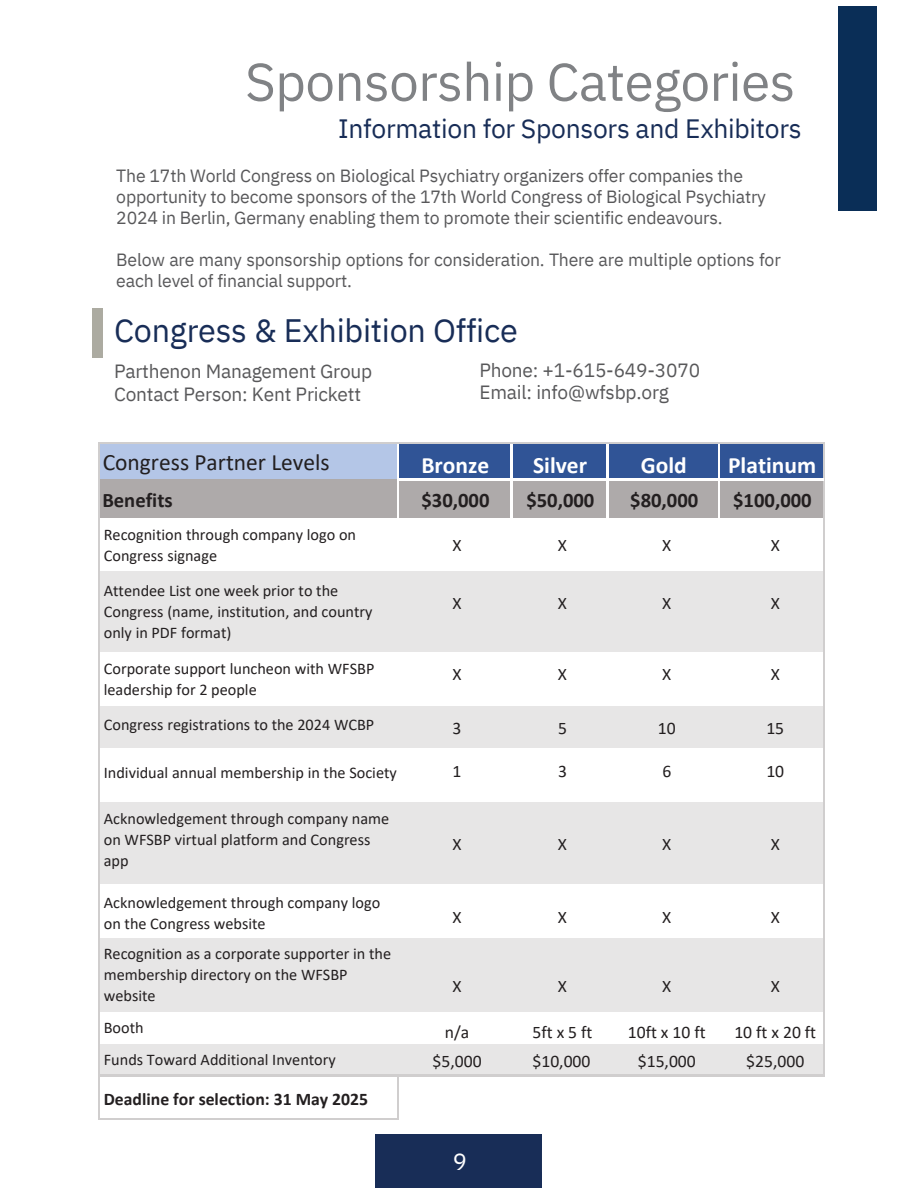
<style>
.page{position:relative;width:918px;height:1188px;background:#fff}
.page>*{position:absolute;margin:0;border:0;box-sizing:border-box;transform-origin:0 0}
.t1{font:52.95px "IBM Plex Sans";letter-spacing:-.01em;color:#808285}
.t2{font:32.4px "IBM Plex Sans";letter-spacing:-.01em;color:#182d57}
.t3{font:26.55px "IBM Plex Sans";letter-spacing:-.01em;color:#182d57}
.t4{font:700 23.55px "Calibri";color:#fff}
.t5{font:23.55px "Calibri";color:#231f20}
.t6{font:23.55px "IBM Plex Sans";color:#fff}
.t7{font:700 20.7px "Calibri";color:#231f20}
.t8{font:19.2px/22px "IBM Plex Sans";letter-spacing:-.01em;color:#58585a}
.t9{font:17.7px/21px "IBM Plex Sans";letter-spacing:-.01em;color:#58585a}
.t10{font:17.7px/28.7px "Calibri";color:#231f20;text-align:center}
.t11{font:700 17.7px "Calibri";color:#231f20}
.t12{font:16.2px/21px "Calibri";color:#231f20}
</style>
<div class="page">
<div style="left:92px;top:308px;width:11px;height:50px;background:#acaba1"></div>
<div style="left:376px;top:1134px;width:166px;height:53px;background:#182d57"></div>
<div style="left:100px;top:444px;width:298px;height:36px;background:#b4c6e7"></div>
<div style="left:398px;top:444px;width:426px;height:36px;background:#305496"></div>
<div style="left:100px;top:480px;width:724px;height:37px;background:#aeaaaa"></div>
<div style="left:100px;top:571px;width:724px;height:81px;background:#e7e6e6"></div>
<div style="left:100px;top:707px;width:724px;height:40px;background:#e7e6e6"></div>
<div style="left:100px;top:803px;width:724px;height:81px;background:#e7e6e6"></div>
<div style="left:100px;top:939px;width:724px;height:73px;background:#e7e6e6"></div>
<div style="left:100px;top:1044px;width:724px;height:32px;background:#e7e6e6"></div>
<hr style="left:397px;top:444px;width:1px;height:73px;background:#fff">
<hr style="left:98px;top:442px;width:2px;height:678px;background:#d0cece">
<hr style="left:397px;top:1076px;width:1px;height:44px;background:#d0cece">
<hr style="left:511px;top:444px;width:1px;height:73px;background:#fff">
<hr style="left:607px;top:444px;width:1px;height:73px;background:#fff">
<hr style="left:718px;top:444px;width:2px;height:73px;background:#fff">
<hr style="left:823px;top:444px;width:2px;height:632px;background:#d0cece">
<hr style="left:100px;top:442px;width:725px;height:2px;background:#d0cece">
<hr style="left:398px;top:479px;width:425px;height:1px;background:#fff">
<hr style="left:100px;top:1075px;width:725px;height:1px;background:#d0cece">
<hr style="left:100px;top:1118px;width:298px;height:2px;background:#d0cece">
<div style="left:838px;top:6px;width:39px;height:205px;background:#0a2e57"></div>
<h1 class="t1" style="left:245px;top:47px;width:552px">Sponsorship Categories</h1>
<h3 class="t3" style="left:338px;top:111px;width:465px">Information for Sponsors and Exhibitors</h3>
<p class="t9" style="left:116px;top:165px;width:651px">The 17th World Congress on Biological Psychiatry organizers offer companies the opportunity to become sponsors of the 17th World Congress of Biological Psychiatry<br>2024 in Berlin, Germany enabling them to promote their scientific endeavours.</p>
<p class="t9" style="left:116px;top:249px;width:666px">Below are many sponsorship options for consideration. There are multiple options for each level of financial support.</p>
<h2 class="t2" style="left:114px;top:309px;width:405px">Congress &amp; Exhibition Office</h2>
<p class="t8" style="left:114px;top:360px;width:260px">Parthenon Management Group<br>Contact Person: Kent Prickett</p>
<p class="t8" style="left:479px;top:359px;width:222px">Phone: +1-615-649-3070<br>Email: info@wfsbp.org</p>
<h3 class="t5" style="left:103px;top:452px;width:229px">Congress Partner Levels</h3>
<h3 class="t4" style="left:421px;top:455px;width:69px">Bronze</h3>
<h3 class="t4" style="left:533px;top:455px;width:55px">Silver</h3>
<h3 class="t4" style="left:641px;top:455px;width:47px">Gold</h3>
<h3 class="t4" style="left:728px;top:455px;width:90px">Platinum</h3>
<p class="t7" style="left:102px;top:492px;width:72px">Benefits</p>
<p class="t7" style="left:421px;top:492px;width:70px">$30,000</p>
<p class="t7" style="left:526px;top:492px;width:70px">$50,000</p>
<p class="t7" style="left:630px;top:492px;width:70px">$80,000</p>
<p class="t7" style="left:733px;top:492px;width:80px">$100,000</p>
<p class="t12" style="left:104px;top:526px;width:254px">Recognition through company logo on<br>Congress signage</p>
<p class="t12" style="left:104px;top:582px;width:270px">Attendee List one week prior to the<br>Congress (name, institution, and country only in PDF format)</p>
<p class="t12" style="left:104px;top:659px;width:272px">Corporate support luncheon with WFSBP leadership for 2 people</p>
<p class="t12" style="left:104px;top:715px;width:272px">Congress registrations to the 2024 WCBP</p>
<p class="t12" style="left:104px;top:764px;width:295px">Individual annual membership in the Society</p>
<p class="t12" style="left:104px;top:809px;width:287px">Acknowledgement through company name on WFSBP virtual platform and Congress app</p>
<p class="t12" style="left:104px;top:893px;width:278px">Acknowledgement through company logo on the Congress website</p>
<p class="t12" style="left:104px;top:945px;width:289px">Recognition as a corporate supporter in the membership directory on the WFSBP website</p>
<p class="t12" style="left:104px;top:1013px;width:234px;line-height:32px">Booth<br>Funds Toward Additional Inventory</p>
<p class="t11" style="left:104px;top:1092px;width:266px">Deadline for selection: 31 May 2025</p>
<p class="t10" style="left:453px;top:532px;width:11px">X</p>
<p class="t10" style="left:558px;top:532px;width:11px">X</p>
<p class="t10" style="left:662px;top:532px;width:11px">X</p>
<p class="t10" style="left:771px;top:532px;width:11px">X</p>
<p class="t10" style="left:453px;top:590px;width:11px">X</p>
<p class="t10" style="left:558px;top:590px;width:11px">X</p>
<p class="t10" style="left:662px;top:590px;width:11px">X</p>
<p class="t10" style="left:771px;top:590px;width:11px">X</p>
<p class="t10" style="left:453px;top:662px;width:11px">X</p>
<p class="t10" style="left:558px;top:662px;width:11px">X</p>
<p class="t10" style="left:662px;top:662px;width:11px">X</p>
<p class="t10" style="left:771px;top:662px;width:11px">X</p>
<p class="t10" style="left:453px;top:716px;width:10px">3</p>
<p class="t10" style="left:453px;top:759px;width:10px">1</p>
<p class="t10" style="left:658px;top:716px;width:19px">10</p>
<p class="t10" style="left:662px;top:759px;width:10px">6</p>
<p class="t10" style="left:766px;top:716px;width:19px">15</p>
<p class="t10" style="left:766px;top:759px;width:19px">10</p>
<p class="t10" style="left:558px;top:716px;width:10px">5</p>
<p class="t10" style="left:558px;top:759px;width:10px">3</p>
<p class="t10" style="left:453px;top:832px;width:11px">X</p>
<p class="t10" style="left:558px;top:832px;width:11px">X</p>
<p class="t10" style="left:662px;top:832px;width:11px">X</p>
<p class="t10" style="left:771px;top:832px;width:11px">X</p>
<p class="t10" style="left:453px;top:904px;width:11px">X</p>
<p class="t10" style="left:558px;top:904px;width:11px">X</p>
<p class="t10" style="left:662px;top:904px;width:11px">X</p>
<p class="t10" style="left:771px;top:904px;width:11px">X</p>
<p class="t10" style="left:453px;top:973px;width:11px">X</p>
<p class="t10" style="left:433px;top:1019px;width:51px">n/a $5,000</p>
<p class="t10" style="left:558px;top:973px;width:11px">X</p>
<p class="t10" style="left:532px;top:1019px;width:62px;text-align:left">5ft x 5 ft $10,000</p>
<p class="t10" style="left:662px;top:973px;width:11px">X</p>
<p class="t10" style="left:628px;top:1019px;width:79px">10ft x 10 ft $15,000</p>
<p class="t10" style="left:771px;top:973px;width:11px">X</p>
<p class="t10" style="left:734px;top:1019px;width:83px">10 ft x 20 ft $25,000</p>
<h3 class="t6" style="left:453px;top:1146px;width:16px">9</h3>
</div>
